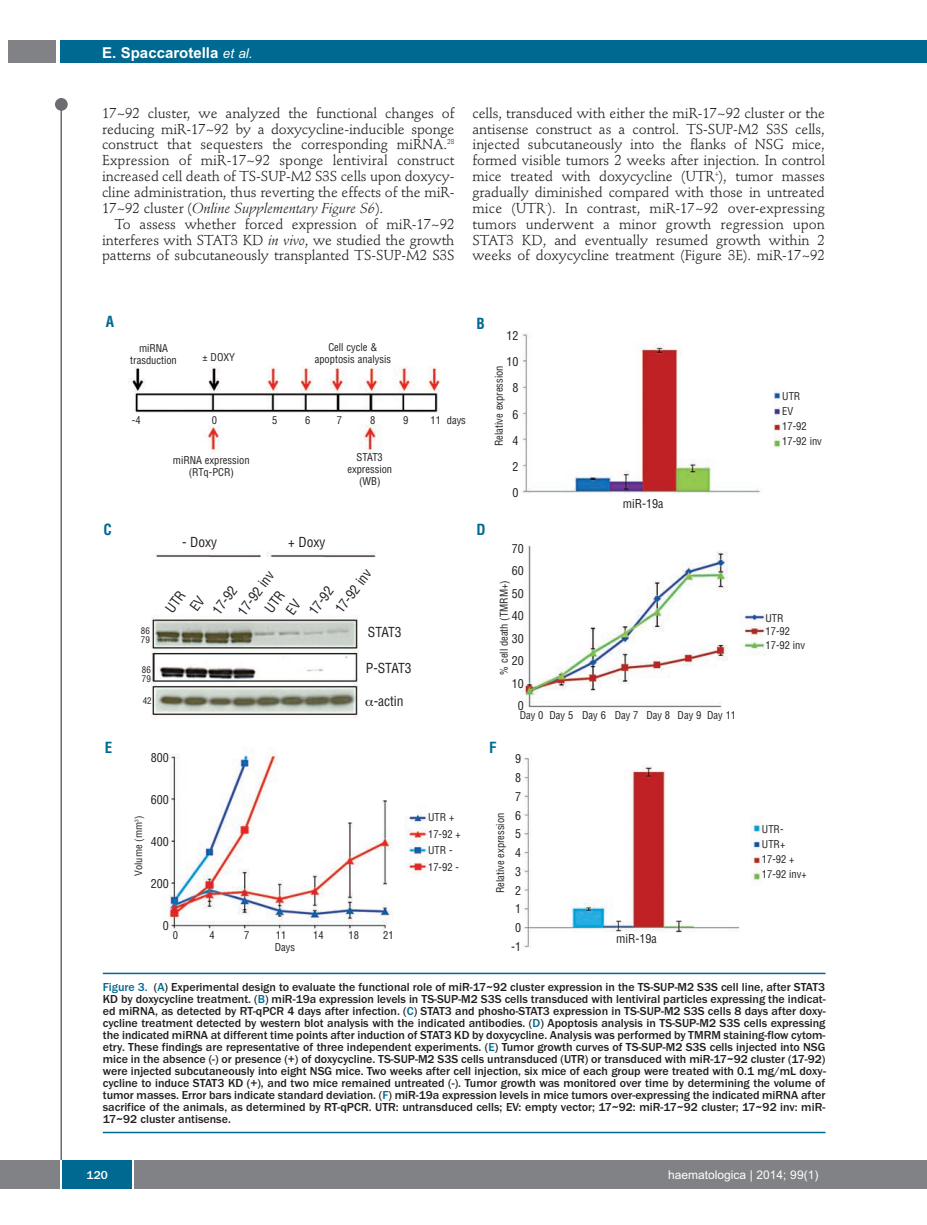
<style>
.page{position:relative;width:927px;height:1225px;background:#fff}
.page>*{position:absolute;margin:0;border:0;box-sizing:border-box;transform-origin:0 0}
.t1{font:700 15px "Arial";color:#fff}
.t2{font:700 condensed 15px "Helvetica";color:#006991}
.t3{font:14.25px/15.9px "Stempel Schneidler";letter-spacing:-.005em;color:#231f20;text-align:justify}
.t4{font:condensed 13.5px/18.5px "Helvetica";color:#231f20}
.t5{font:500 12px/12px "Franklin Gothic";color:#231f20;text-align:justify}
.t6{font:condensed 12px/18.8px "Helvetica";color:#231f20;text-align:center}
.t7{font:12px "Arial";color:#fff}
.t8{font:500 12px "Franklin Gothic";color:#fff}
.t9{font:condensed 10.5px/12px "Helvetica";color:#231f20;text-align:center}
.t10{font:condensed 10.05px "Helvetica";color:#231f20;scale:1.04 1}
.t11{font:condensed 9px/9px "Helvetica";color:#231f20}
.t12{font:condensed 4.95px "Helvetica";color:#231f20;scale:1.04 1}
.s1{font-weight:400;font-style:italic;font-size:13.5px}
.s2{font-style:italic}
.s3{font-size:10.05px}
.s4{color:#006991}
</style>
<div class="page">
<div style="left:911px;top:40px;width:16px;height:22px;background:#006991"></div>
<div style="left:910px;top:1160px;width:17px;height:28px;background:#808285"></div>
<div style="left:55px;top:98px;width:13px;height:13px;background:#6c6d70;border-radius:50%"></div>
<hr style="left:60px;top:101px;width:2px;height:1061px;background:#6c6d70">
<div style="left:60px;top:40px;width:852px;height:22px;background:#006991"></div>
<div style="left:9px;top:40px;width:47px;height:22px;background:#808285"></div>
<div style="left:0;top:1160px;width:911px;height:28px;background:#808285"></div>
<div style="left:62px;top:1160px;width:71px;height:28px;background:#006991"></div>
<hr style="left:60px;top:1160px;width:2px;height:28px;background:#fff">
<svg style="left:133px;top:1160px;width:1px;height:28px"></svg>
<img style="left:129px;top:332px;width:656px;height:617px">
<hr style="left:103px;top:972px;width:722px;height:2px;background:#006991">
<hr style="left:103px;top:1131px;width:722px;height:2px;background:#006991">
<svg style="left:366px;top:699px;width:7px;height:7px"></svg>
<svg style="left:165px;top:589px;width:41px;height:24px"></svg>
<svg style="left:264px;top:589px;width:21px;height:24px"></svg>
<p class="t1" style="left:102px;top:44px;width:152px">E. Spaccarotella <span class="s1">et al.</span></p>
<p class="t3" style="left:102px;top:106px;width:354px">17~92 cluster, we analyzed the functional changes of reducing miR-17~92 by a doxycycline-inducible sponge construct that sequesters the corresponding miRNA.<sup>28<br></sup>Expression of miR-17~92 sponge lentiviral construct increased cell death of TS-SUP-M2 S3S cells upon doxycy&shy;cline administration, thus reverting the effects of the miR-17~92 cluster (<span class="s2">Online Supplementary Figure S6</span>).</p>
<p class="t3" style="left:102px;top:217px;width:354px;text-indent:13px">To assess whether forced expression of miR-17~92 interferes with STAT3 KD <span class="s2">in vivo</span>, we studied the growth patterns of subcutaneously transplanted TS-SUP-M2 S3S</p>
<p class="t3" style="left:472px;top:106px;width:354px">cells, transduced with either the miR-17~92 cluster or the antisense construct as a control. TS-SUP-M2 S3S cells, injected subcutaneously into the flanks of NSG mice, formed visible tumors 2 weeks after injection. In control mice treated with doxycycline (UTR<sup>+</sup>), tumor masses gradually diminished compared with those in untreated mice (UTR<sup>-</sup>). In contrast, miR-17~92 over-expressing tumors underwent a minor growth regression upon STAT3 KD, and eventually resumed growth within 2 weeks of doxycycline treatment (Figure 3E). miR-17~92</p>
<p class="t2" style="left:106px;top:313px;width:10px">A</p>
<p class="t2" style="left:476px;top:315px;width:10px">B</p>
<p class="t9" style="left:130px;top:342px;width:48px">miRNA trasduction</p>
<p class="t9" style="left:202px;top:351px;width:34px">± DOXY</p>
<p class="t9" style="left:315px;top:341px;width:78px">Cell cycle &amp; apoptosis analysis</p>
<p class="t9" style="left:132px;top:414px;width:10px">-4</p>
<p class="t9" style="left:212px;top:414px;width:7px">0</p>
<p class="t9" style="left:272px;top:414px;width:7px">5</p>
<p class="t9" style="left:305px;top:414px;width:7px">6</p>
<p class="t9" style="left:337px;top:414px;width:7px">7</p>
<p class="t9" style="left:370px;top:414px;width:7px">8</p>
<p class="t9" style="left:403px;top:414px;width:7px">9</p>
<p class="t9" style="left:430px;top:414px;width:37px">11 days</p>
<p class="t2" style="left:103px;top:521px;width:10px">C</p>
<p class="t11" style="left:141px;top:627px;width:10px">86<br>79</p>
<p class="t11" style="left:142px;top:665px;width:10px">86<br>79</p>
<p class="t11" style="left:143px;top:696px;width:10px">42</p>
<p class="t9" style="left:173px;top:455px;width:78px">miRNA expression (RTq-PCR)</p>
<p class="t9" style="left:347px;top:451px;width:46px">STAT3 expression (WB)</p>
<p class="t4" style="left:182px;top:533px;width:37px">- Doxy</p>
<p class="t4" style="left:288px;top:533px;width:39px">+ Doxy</p>
<p class="t4" style="left:234px;top:608px;width:52px;rotate:-54deg">17-92 inv</p>
<p class="t4" style="left:208px;top:608px;width:33px;rotate:-54deg">17-92</p>
<p class="t4" style="left:331px;top:606px;width:52px;rotate:-54deg">17-92 inv</p>
<p class="t4" style="left:290px;top:597px;width:33px;text-indent:-13px;rotate:-54deg">EV<br>17-92</p>
<p class="t4" style="left:368px;top:623px;width:35px">STAT3</p>
<p class="t4" style="left:366px;top:659px;width:47px">P-STAT3</p>
<p class="t4" style="left:374px;top:692px;width:31px">-actin</p>
<p class="t2" style="left:476px;top:521px;width:11px">D</p>
<p class="t6" style="left:506px;top:322px;width:13px;line-height:26.2px">12<br>10<br>8<br>6<br>4<br>2<br>0</p>
<p class="t9" style="left:493px;top:446px;width:82px;rotate:-90deg">Relative expression</p>
<p class="t6" style="left:623px;top:494px;width:42px">miR-19a</p>
<p class="t6" style="left:512px;top:537px;width:13px;line-height:22.5px">70<br>60<br>50<br>40<br>30<br>20<br>10<br>0</p>
<p class="t9" style="left:498px;top:674px;width:96px;rotate:-90deg">% cell death (TMRM+)</p>
<p class="t9" style="left:520px;top:709px;width:218px">Day 0 Day 5 Day 6 Day 7 Day 8 Day 9 Day 11</p>
<p class="t2" style="left:105px;top:739px;width:9px">E</p>
<p class="t2" style="left:489px;top:739px;width:9px">F</p>
<p class="t6" style="left:151px;top:748px;width:19px">800</p>
<p class="t6" style="left:151px;top:790px;width:19px">600</p>
<p class="t6" style="left:151px;top:832px;width:19px">400</p>
<p class="t6" style="left:151px;top:874px;width:19px">200</p>
<p class="t6" style="left:163px;top:916px;width:7px">0</p>
<p class="t6" style="left:511px;top:750px;width:11px">9<br>8<br>7<br>6<br>5<br>4<br>3<br>2<br>1<br>0 -1</p>
<p class="t9" style="left:428px;top:809px;width:34px;line-height:16.5px;text-align:left">UTR +<br>17-92 +<br>UTR -<br>17-92 -</p>
<p class="t9" style="left:495px;top:893px;width:82px;rotate:-90deg">Relative expression</p>
<p class="t12" style="left:134px;top:822px;width:7px;rotate:-90deg">3<span class="s3">)</span></p>
<p class="t10" style="left:133px;top:876px;width:53px;rotate:-90deg">Volume (mm</p>
<p class="t9" style="left:173px;top:929px;width:7px">0</p>
<p class="t9" style="left:209px;top:929px;width:7px">4</p>
<p class="t9" style="left:244px;top:929px;width:7px">7</p>
<p class="t9" style="left:276px;top:929px;width:12px">11</p>
<p class="t9" style="left:313px;top:929px;width:12px">14</p>
<p class="t9" style="left:348px;top:929px;width:12px">18</p>
<p class="t9" style="left:383px;top:929px;width:12px">21</p>
<p class="t9" style="left:275px;top:941px;width:22px">Days</p>
<p class="t6" style="left:616px;top:929px;width:42px">miR-19a</p>
<p class="t9" style="left:782px;top:389px;width:41px;line-height:15px;text-align:left">UTR<br>EV<br>17-92<br>17-92 inv</p>
<p class="t9" style="left:766px;top:611px;width:41px;line-height:13.5px;text-align:left">UTR<br>17-92<br>17-92 inv</p>
<p class="t9" style="left:762px;top:821px;width:34px;line-height:15px;text-align:left">UTR-<br>UTR+<br>17-92 +</p>
<p class="t9" style="left:762px;top:868px;width:46px">17-92 inv+</p>
<p class="t5" style="left:103px;top:981px;width:725px"><span class="s4">Figure 3.</span> (<span class="s4">A</span>) Experimental design to evaluate the functional role of miR-17~92 cluster expression in the TS-SUP-M2 S3S cell line, after STAT3<br>KD by doxycycline treatment. (<span class="s4">B</span>) miR-19a expression levels in TS-SUP-M2 S3S cells transduced with lentiviral particles expressing the indicat&shy;ed miRNA, as detected by RT-qPCR 4 days after infection. (<span class="s4">C</span>) STAT3 and phosho-STAT3 expression in TS-SUP-M2 S3S cells 8 days after doxy&shy;cycline treatment detected by western blot analysis with the indicated antibodies. (<span class="s4">D</span>) Apoptosis analysis in TS-SUP-M2 S3S cells expressing the indicated miRNA at different time points after induction of STAT3 KD by doxycycline. Analysis was performed by TMRM staining-flow cytom&shy;etry. These findings are representative of three independent experiments. (<span class="s4">E</span>) Tumor growth curves of TS-SUP-M2 S3S cells injected into NSG mice in the absence (-) or presence (+) of doxycycline. TS-SUP-M2 S3S cells untransduced (UTR) or transduced with miR-17~92 cluster (17-92) were injected subcutaneously into eight NSG mice. Two weeks after cell injection, six mice of each group were treated with 0.1 mg/mL doxy&shy;cycline to induce STAT3 KD (+), and two mice remained untreated (-). Tumor growth was monitored over time by determining the volume of tumor masses. Error bars indicate standard deviation. (<span class="s4">F</span>) miR-19a expression levels in mice tumors over-expressing the indicated miRNA after sacrifice of the animals, as determined by RT-qPCR. UTR: untransduced cells; EV: empty vector; 17~92: miR-17~92 cluster; 17~92 inv: miR-17~92 cluster antisense.</p>
<p class="t8" style="left:87px;top:1167px;width:23px">120</p>
<p class="t7" style="left:668px;top:1167px;width:152px">haematologica | 2014; 99(1)</p>
</div>
